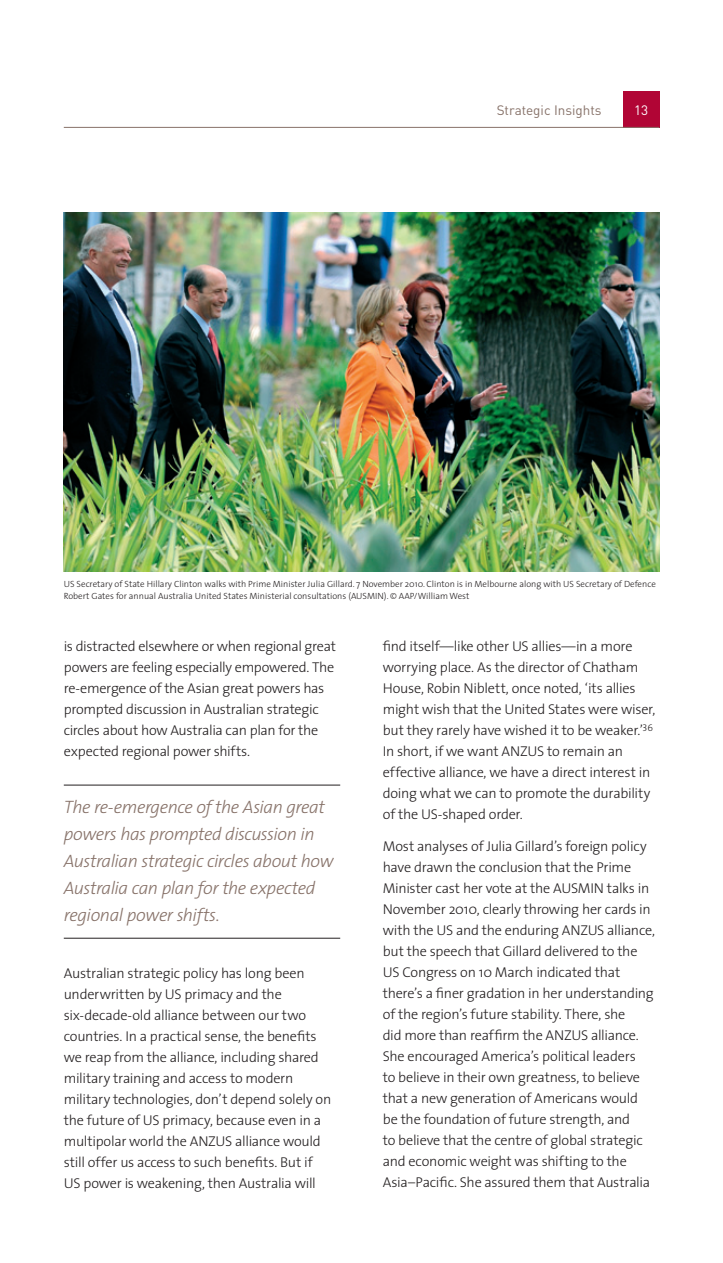
<style>
.page{position:relative;width:723px;height:1263px;background:#fff}
.page>*{position:absolute;margin:0;border:0;box-sizing:border-box;transform-origin:0 0}
.pull_quote{font:italic 300 18px/27px "The Sans";letter-spacing:-.03em;color:#877269}
.body__default_lead_i{font:300 14.25px/21px "The Sans";letter-spacing:-.02em;color:#231f20}
.t1{font:13.5px "DIN";color:#877269}
.t2{font:13.5px "DIN";color:#fff}
.captions_for_photos{font:300 9px/12px "The Sans";color:#231f20}
</style>
<div class="page">
<div style="left:623px;top:91px;width:36px;height:37px;background:#b10535"></div>
<hr style="left:64px;top:127px;width:595px;height:1px;background:#877269">
<hr style="left:64px;top:785px;width:276px;height:1px;background:#231f20">
<hr style="left:64px;top:938px;width:276px;height:1px;background:#231f20">
<img style="left:64px;top:213px;width:595px;height:359px">
<p class="t1" style="left:497px;top:102px;width:106px">Strategic Insights</p>
<p class="t2" style="left:634px;top:102px;width:16px">13</p>
<p class="captions_for_photos" style="left:64px;top:578px;width:593px">US Secretary of State Hillary Clinton walks with Prime Minister Julia Gillard. 7 November 2010. Clinton is in Melbourne along with US Secretary of Defence<br>Robert Gates for annual Australia United States Ministerial consultations (AUSMIN). © AAP/William West</p>
<p class="body__default_lead_i" style="left:64px;top:635px;width:274px">is distracted elsewhere or when regional great powers are feeling especially empowered. The re-emergence of the Asian great powers has prompted discussion in Australian strategic circles about how Australia can plan for the expected regional power shifts.</p>
<p class="pull_quote" style="left:64px;top:793px;width:271px">The re-emergence of the Asian great powers has prompted discussion in Australian strategic circles about how Australia can plan for the expected regional power shifts.</p>
<p class="body__default_lead_i" style="left:64px;top:962px;width:269px">Australian strategic policy has long been underwritten by US primacy and the six‑decade‑old alliance between our two countries. In a practical sense, the benefits we reap from the alliance, including shared military training and access to modern military technologies, don’t depend solely on the future of US primacy, because even in a multipolar world the ANZUS alliance would still offer us access to such benefits. But if US power is weakening, then Australia will</p>
<p class="body__default_lead_i" style="left:383px;top:635px;width:274px">find itself—like other US allies—in a more worrying place. As the director of Chatham House, Robin Niblett, once noted, ‘its allies might wish that the United States were wiser, but they rarely have wished it to be weaker.’<sup>36<br></sup>In short, if we want ANZUS to remain an effective alliance, we have a direct interest in doing what we can to promote the durability of the US-shaped order.</p>
<p class="body__default_lead_i" style="left:383px;top:835px;width:274px">Most analyses of Julia Gillard’s foreign policy have drawn the conclusion that the Prime Minister cast her vote at the AUSMIN talks in November 2010, clearly throwing her cards in with the US and the enduring ANZUS alliance, but the speech that Gillard delivered to the US Congress on 10 March indicated that there’s a finer gradation in her understanding of the region’s future stability. There, she<br>did more than reaffirm the ANZUS alliance.<br>She encouraged America’s political leaders<br>to believe in their own greatness, to believe that a new generation of Americans would be the foundation of future strength, and<br>to believe that the centre of global strategic and economic weight was shifting to the Asia–Pacific. She assured them that Australia</p>
</div>
